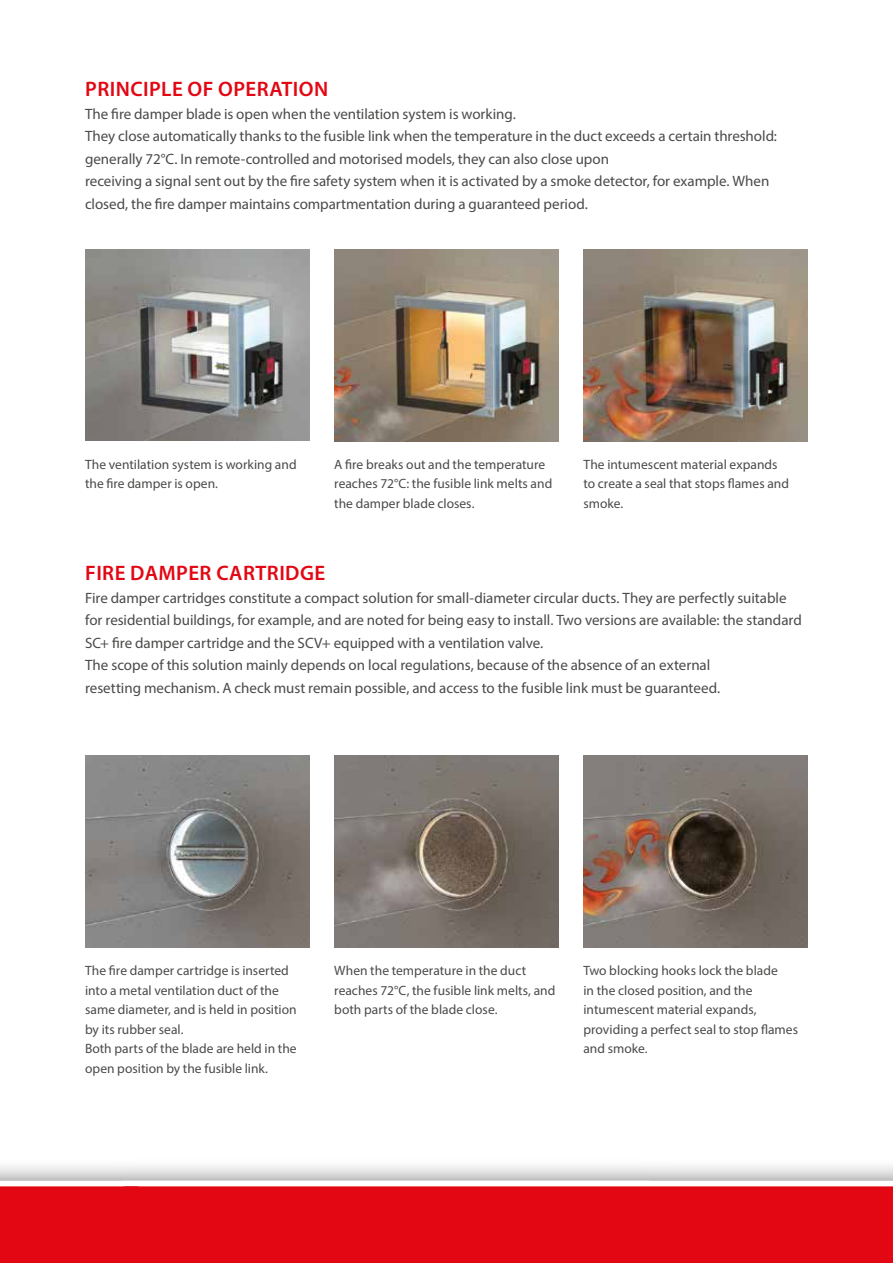
<style>
.page{position:relative;width:893px;height:1263px;background:#fff}
.page>*{position:absolute;margin:0;border:0;box-sizing:border-box;transform-origin:0 0}
.t1{font:600 21px "Myriad Pro";letter-spacing:.02em;color:#e30613}
.t2{font:15px/22.5px "Myriad Pro";letter-spacing:-.005em;color:#4a4a49}
.t3{font:13.5px/19.5px "Myriad Pro";color:#4a4a49}
</style>
<div class="page">
<svg style="left:112px;top:1143px;width:781px;height:120px;fill:#e30613"></svg>
<div style="left:0;top:1186px;width:150px;height:77px;background:#e30613"></div>
<img style="left:85px;top:249px;width:224px;height:192px">
<img style="left:583px;top:249px;width:225px;height:192px">
<img style="left:334px;top:249px;width:225px;height:192px">
<img style="left:85px;top:756px;width:224px;height:192px">
<img style="left:583px;top:756px;width:225px;height:192px">
<img style="left:334px;top:756px;width:225px;height:192px">
<h1 class="t1" style="left:85px;top:76px;width:36px">PRINCIPLE</h1>
<h1 class="t1" style="left:188px;top:76px;width:44px">OF OPE</h1>
<h1 class="t1" style="left:257px;top:76px;width:48px">RATION</h1>
<p class="t2" style="left:85px;top:102px;width:693px">The fire damper blade is open when the ventilation system is working.<br>They close automatically thanks to the fusible link when the temperature in the duct exceeds a certain threshold: generally 72°C. In remote-controlled and motorised models, they can also close upon<br>receiving a signal sent out by the fire safety system when it is activated by a smoke detector, for example. When closed, the fire damper maintains compartmentation during a guaranteed period.</p>
<p class="t3" style="left:85px;top:454px;width:213px">The ventilation system is working and the fire damper is open.</p>
<p class="t3" style="left:334px;top:454px;width:220px">A fire breaks out and the temperature reaches 72°C: the fusible link melts and the damper blade closes.</p>
<p class="t3" style="left:583px;top:454px;width:207px">The intumescent material expands to create a seal that stops flames and smoke.</p>
<h1 class="t1" style="left:85px;top:560px;width:242px">FIRE DAMPER CARTRIDGE</h1>
<p class="t2" style="left:85px;top:586px;width:718px">Fire damper cartridges constitute a compact solution for small-diameter circular ducts. They are perfectly suitable for residential buildings, for example, and are noted for being easy to install. Two versions are available: the standard SC+ fire damper cartridge and the SCV+ equipped with a ventilation valve.<br>The scope of this solution mainly depends on local regulations, because of the absence of an external<br>resetting mechanism. A check must remain possible, and access to the fusible link must be guaranteed.</p>
<p class="t3" style="left:85px;top:961px;width:213px">The fire damper cartridge is inserted into a metal ventilation duct of the same diameter, and is held in position by its rubber seal.<br>Both parts of the blade are held in the open position by the fusible link.</p>
<p class="t3" style="left:334px;top:961px;width:223px">When the temperature in the duct reaches 72°C, the fusible link melts, and both parts of the blade close.</p>
<p class="t3" style="left:583px;top:961px;width:216px">Two blocking hooks lock the blade<br>in the closed position, and the intumescent material expands, providing a perfect seal to stop flames and smoke.</p>
</div>
